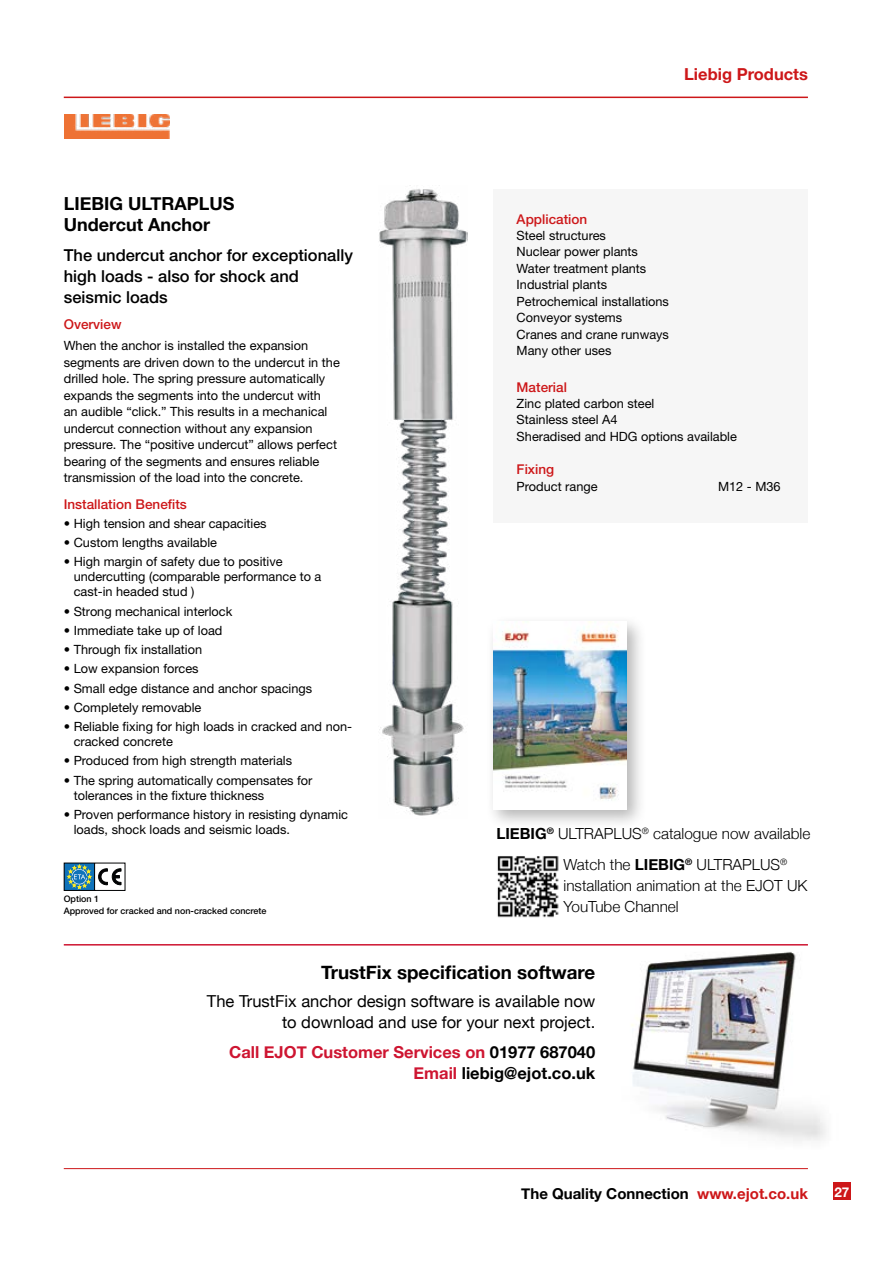
<style>
.page{position:relative;width:893px;height:1263px;background:#fff}
.page>*{position:absolute;margin:0;border:0;box-sizing:border-box;transform-origin:0 0}
.t1{font:700 18.75px "Helvetica Neue";color:#000}
.t2{font:700 18px/21px "Helvetica Neue";color:#000}
.t3{font:16.5px/21px "Helvetica Neue";color:#000;text-align:right}
.t4{font:500 16.5px/21px "Helvetica Neue LT Std";color:#000}
.t5{font:700 16.5px/21px "Helvetica Neue";color:#ce1531;text-align:right}
.t6{font:700 16.5px "Helvetica Neue";color:#cd1719}
.t7{font:300 15.3px/31px "Helvetica Neue";color:#000}
.t8{font:700 15px "Helvetica Neue";color:#000}
.t9{font:500 13.5px "Helvetica Neue LT Std";color:#cd1719}
.t10{font:700 13.5px "Helvetica Neue";color:#fff}
.t11{font:12.75px/16.5px "Helvetica Neue LT Std";color:#000}
.t12{font:500 9px/11.7px "Helvetica Neue LT Std";color:#000}
.s1{font-weight:700}
.s2{color:#000}
.s3{color:#cd1719}
</style>
<div class="page">
<img style="left:614px;top:945px;width:237px;height:255px">
<hr style="left:64px;top:944px;width:744px;height:1px;background:#ce1531">
<img style="left:379px;top:185px;width:89px;height:631px">
<div style="left:493px;top:190px;width:315px;height:333px;background:#f6f6f6"></div>
<img style="left:497px;top:856px;width:62px;height:62px">
<div style="left:485px;top:614px;width:161px;height:215px;background:#000;opacity:.29"></div>
<img style="left:493px;top:622px;width:134px;height:187px">
<div style="left:833px;top:1182px;width:17px;height:17px;background:#cd1719"></div>
<hr style="left:64px;top:97px;width:744px;height:1px;background:#cd1719">
<hr style="left:64px;top:1168px;width:744px;height:1px;background:#cd1719">
<svg style="left:64px;top:863px;width:61px;height:28px"></svg>
<img style="left:64px;top:115px;width:105px;height:23px">
<h2 class="t2" style="left:64px;top:194px;width:172px">LIEBIG ULTRAPLUS<br>Undercut Anchor</h2>
<p class="t4" style="left:64px;top:244px;width:291px">The undercut anchor for exceptionally high loads - also for shock and seismic loads</p>
<p class="t9" style="left:64px;top:316px;width:59px">Overview</p>
<p class="t11" style="left:64px;top:337px;width:278px">When the anchor is installed the expansion segments are driven down to the undercut in the drilled hole. The spring pressure automatically expands the segments into the undercut with<br>an audible “click.” This results in a mechanical undercut connection without any expansion pressure. The “positive undercut” allows perfect bearing of the segments and ensures reliable transmission of the load into the concrete.</p>
<p class="t9" style="left:64px;top:496px;width:125px">Installation Benefits</p>
<p class="t11" style="left:64px;top:515px;width:204px">• High tension and shear capacities</p>
<p class="t11" style="left:64px;top:534px;width:155px">• Custom lengths available</p>
<p class="t11" style="left:74px;top:554px;width:249px;line-height:15px;text-indent:-10px">• High margin of safety due to positive undercutting (comparable performance to a cast-in headed stud )</p>
<p class="t11" style="left:64px;top:603px;width:170px">• Strong mechanical interlock</p>
<p class="t11" style="left:64px;top:622px;width:160px">• Immediate take up of load</p>
<p class="t11" style="left:64px;top:641px;width:140px">• Through fix installation</p>
<p class="t11" style="left:64px;top:660px;width:136px">• Low expansion forces</p>
<p class="t11" style="left:64px;top:680px;width:250px">• Small edge distance and anchor spacings</p>
<p class="t11" style="left:64px;top:699px;width:139px">• Completely removable</p>
<p class="t11" style="left:74px;top:719px;width:280px;line-height:15px;text-indent:-10px">• Reliable fixing for high loads in cracked and non&shy;cracked concrete</p>
<p class="t11" style="left:64px;top:752px;width:230px">• Produced from high strength materials</p>
<p class="t11" style="left:74px;top:772px;width:240px;line-height:15px;text-indent:-10px">• The spring automatically compensates for tolerances in the fixture thickness</p>
<p class="t11" style="left:74px;top:807px;width:276px;line-height:15px;text-indent:-10px">• Proven performance history in resisting dynamic loads, shock loads and seismic loads.</p>
<p class="t12" style="left:64px;top:893px;width:204px">Option 1<br>Approved for cracked and non-cracked concrete</p>
<p class="t6" style="left:684px;top:61px;width:125px">Liebig Products</p>
<p class="t9" style="left:517px;top:211px;width:72px">Application</p>
<p class="t11" style="left:517px;top:227px;width:154px">Steel structures<br>Nuclear power plants<br>Water treatment plants<br>Industrial plants<br>Petrochemical installations<br>Conveyor systems<br>Cranes and crane runways<br>Many other uses</p>
<p class="t9" style="left:517px;top:379px;width:52px">Material</p>
<p class="t11" style="left:517px;top:395px;width:222px">Zinc plated carbon steel<br>Stainless steel A4<br>Sheradised and HDG options available</p>
<p class="t9" style="left:517px;top:461px;width:39px">Fixing</p>
<p class="t11" style="left:517px;top:478px;width:83px">Product range</p>
<p class="t11" style="left:718px;top:478px;width:64px">M12 - M36</p>
<p class="t7" style="left:564px;top:817px;width:248px;text-indent:-67px"><span class="s1">LIEBIG</span><sup>®</sup> ULTRAPLUS<sup>®</sup> catalogue now available<br>Watch the <span class="s1">LIEBIG</span><sup>®</sup> ULTRAPLUS<sup>®</sup></p>
<p class="t7" style="left:564px;top:874px;width:245px;line-height:20.9px">installation animation at the EJOT UK<br>YouTube Channel</p>
<h1 class="t1" style="left:321px;top:958px;width:276px">TrustFix specification software</h1>
<p class="t3" style="left:207px;top:992px;width:390px">The TrustFix anchor design software is available now to download and use for your next project.</p>
<p class="t5" style="left:229px;top:1042px;width:368px">Call EJOT Customer Services on <span class="s2">01977 687040<br></span>Email <span class="s2">liebig@ejot.co.uk</span></p>
<p class="t8" style="left:521px;top:1182px;width:288px">The Quality Connection <span class="s3">www.ejot.co.uk</span></p>
<p class="t10" style="left:834px;top:1182px;width:17px">27</p>
</div>
